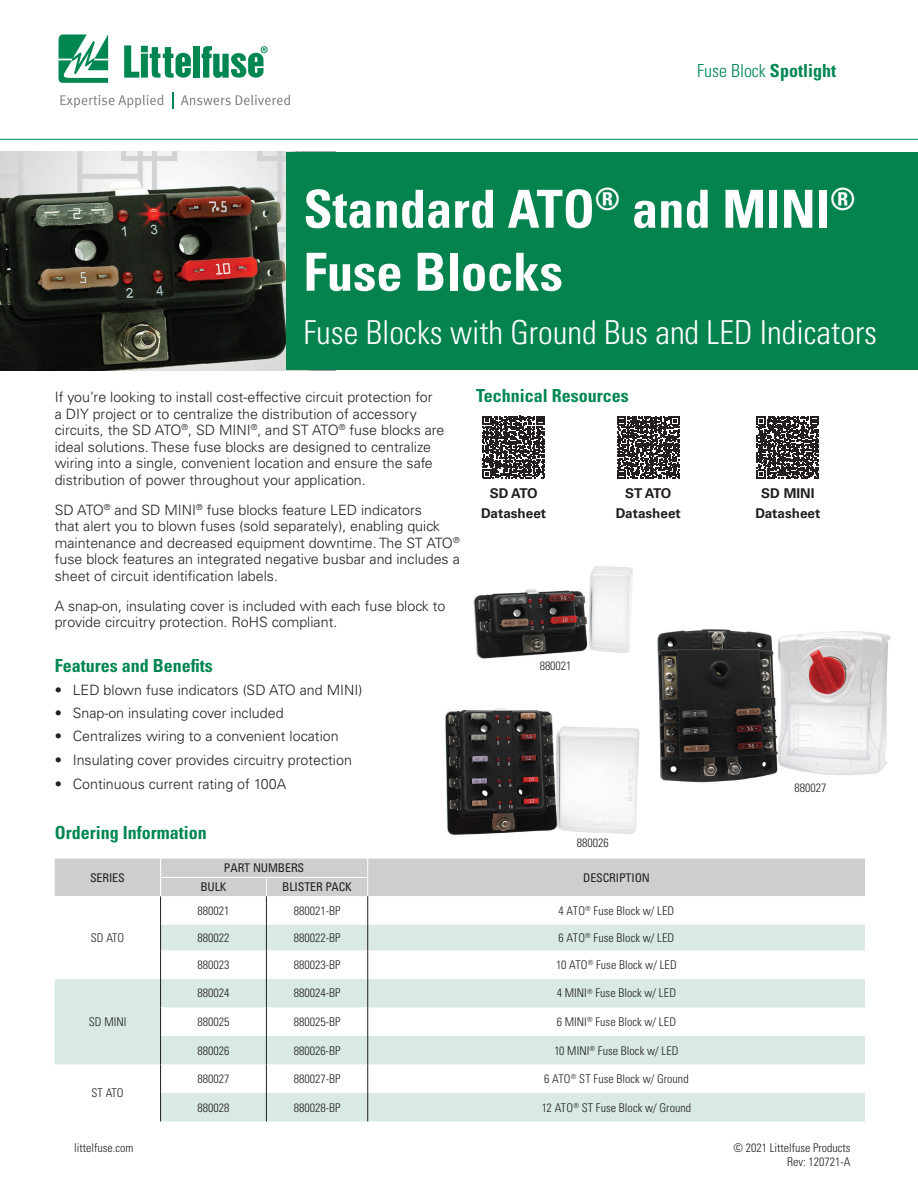
<style>
.page{position:relative;width:918px;height:1188px;background:#fff}
.page>*{position:absolute;margin:0;border:0;box-sizing:border-box;transform-origin:0 0}
.t1{font:700 condensed 52.5px/63px "Univers LT Std";color:#fff}
.t2{font:300 condensed 33px "Univers LT Std";color:#fff}
.t3{font:700 condensed 18px "Univers LT Std";color:#008751}
.t4{font:300 condensed 18px "Univers LT Std";color:#008751}
.t5{font:300 14.25px/16.5px "Univers LT Std";color:#231f20}
.t6{font:700 13.5px/19.5px "Univers LT Std";color:#231f20;text-align:center}
.t7{font:300 condensed 12px/13.5px "Univers LT Std";color:#231f20;text-align:right}
.t8{font:condensed 12px "Univers LT Std";letter-spacing:-.01em;color:#231f20}
.s1{font-weight:700}
</style>
<div class="page">
<img style="left:445px;top:708px;width:195px;height:127px">
<svg style="left:59px;top:34px;width:49px;height:49px"></svg>
<div style="left:193px;top:46px;width:6px;height:32px;background:#008751"></div>
<svg style="left:202px;top:46px;width:66px;height:32px"></svg>
<svg style="left:124px;top:45px;width:67px;height:33px"></svg>
<svg style="left:60px;top:95px;width:103px;height:13px"></svg>
<svg style="left:172px;top:92px;width:1px;height:17px"></svg>
<svg style="left:181px;top:95px;width:109px;height:10px"></svg>
<hr style="left:0;top:139px;width:918px;height:1px;background:#008751">
<svg style="left:483px;top:416px;width:62px;height:62px"></svg>
<svg style="left:55px;top:859px;width:810px;height:262px"></svg>
<img style="left:0;top:152px;width:336px;height:218px">
<div style="left:286px;top:152px;width:632px;height:217px;background:#04834f"></div>
<svg style="left:617px;top:416px;width:62px;height:63px"></svg>
<svg style="left:757px;top:416px;width:62px;height:63px"></svg>
<img style="left:473px;top:566px;width:160px;height:93px">
<img style="left:657px;top:629px;width:234px;height:154px">
<p class="t4" style="left:697px;top:60px;width:140px">Fuse Block <span class="s1">Spotlight</span></p>
<h1 class="t1" style="left:303px;top:177px;width:554px">Standard ATO<sup>®</sup> and MINI<sup>®<br></sup>Fuse Blocks</h1>
<h2 class="t2" style="left:303px;top:312px;width:575px">Fuse Blocks with Ground Bus and LED Indicators</h2>
<p class="t5" style="left:55px;top:389px;width:391px">If you’re looking to install cost-effective circuit protection for<br>a DIY project or to centralize the distribution of accessory circuits, the SD ATO<sup>®</sup>, SD MINI<sup>®</sup>, and ST ATO<sup>®</sup> fuse blocks are ideal solutions. These fuse blocks are designed to centralize wiring into a single, convenient location and ensure the safe distribution of power throughout your application.</p>
<p class="t5" style="left:55px;top:501px;width:407px">SD ATO<sup>®</sup> and SD MINI<sup>®</sup> fuse blocks feature LED indicators<br>that alert you to blown fuses (sold separately), enabling quick maintenance and decreased equipment downtime. The ST ATO<sup>® </sup>fuse block features an integrated negative busbar and includes a sheet of circuit identification labels.</p>
<p class="t5" style="left:55px;top:597px;width:392px">A snap-on, insulating cover is included with each fuse block to provide circuitry protection. RoHS compliant.</p>
<p class="t3" style="left:55px;top:655px;width:159px">Features and Benefits</p>
<p class="t5" style="left:55px;top:682px;width:309px">• LED blown fuse indicators (SD ATO and MINI)</p>
<p class="t5" style="left:55px;top:705px;width:230px">• Snap-on insulating cover included</p>
<p class="t5" style="left:55px;top:728px;width:285px">• Centralizes wiring to a convenient location</p>
<p class="t5" style="left:55px;top:751px;width:299px">• Insulating cover provides circuitry protection</p>
<p class="t5" style="left:55px;top:776px;width:233px">• Continuous current rating of 100A</p>
<p class="t3" style="left:55px;top:821px;width:153px">Ordering Information</p>
<p class="t8" style="left:90px;top:870px;width:36px">SERIES</p>
<p class="t8" style="left:224px;top:860px;width:82px">PART NUMBERS</p>
<p class="t8" style="left:200px;top:879px;width:28px">BULK</p>
<p class="t8" style="left:282px;top:879px;width:71px">BLISTER PACK</p>
<p class="t3" style="left:476px;top:385px;width:154px">Technical Resources</p>
<p class="t6" style="left:481px;top:484px;width:66px">SD ATO<br>Datasheet</p>
<p class="t6" style="left:616px;top:484px;width:66px">ST ATO<br>Datasheet</p>
<p class="t6" style="left:755px;top:484px;width:66px">SD MINI<br>Datasheet</p>
<p class="t7" style="left:540px;top:659px;width:33px">880021</p>
<p class="t7" style="left:577px;top:836px;width:33px">880026</p>
<p class="t7" style="left:795px;top:781px;width:33px">880027</p>
<p class="t8" style="left:583px;top:870px;width:68px">DESCRIPTION</p>
<p class="t7" style="left:91px;top:931px;width:35px">SD ATO</p>
<p class="t7" style="left:89px;top:1015px;width:39px">SD MINI</p>
<p class="t7" style="left:92px;top:1086px;width:34px">ST ATO</p>
<p class="t7" style="left:74px;top:1141px;width:61px">littelfuse.com</p>
<p class="t7" style="left:198px;top:904px;width:33px">880021</p>
<p class="t7" style="left:294px;top:904px;width:48px">880021-BP</p>
<p class="t7" style="left:559px;top:904px;width:117px">4 ATO<sup>®</sup> Fuse Block w/ LED</p>
<p class="t7" style="left:197px;top:931px;width:33px">880022</p>
<p class="t7" style="left:294px;top:931px;width:48px">880022-BP</p>
<p class="t7" style="left:559px;top:931px;width:117px">6 ATO<sup>®</sup> Fuse Block w/ LED</p>
<p class="t7" style="left:197px;top:958px;width:33px">880023</p>
<p class="t7" style="left:294px;top:958px;width:48px">880023-BP</p>
<p class="t7" style="left:556px;top:958px;width:122px">10 ATO<sup>®</sup> Fuse Block w/ LED</p>
<p class="t7" style="left:198px;top:987px;width:33px">880024</p>
<p class="t7" style="left:294px;top:987px;width:48px">880024-BP</p>
<p class="t7" style="left:557px;top:987px;width:121px">4 MINI<sup>®</sup> Fuse Block w/ LED</p>
<p class="t7" style="left:198px;top:1015px;width:33px">880025</p>
<p class="t7" style="left:294px;top:1015px;width:48px">880025-BP</p>
<p class="t7" style="left:557px;top:1015px;width:121px">6 MINI<sup>®</sup> Fuse Block w/ LED</p>
<p class="t7" style="left:198px;top:1044px;width:33px">880026</p>
<p class="t7" style="left:294px;top:1044px;width:48px">880026-BP</p>
<p class="t7" style="left:554px;top:1044px;width:126px">10 MINI<sup>®</sup> Fuse Block w/ LED</p>
<p class="t7" style="left:198px;top:1072px;width:33px">880027</p>
<p class="t7" style="left:294px;top:1072px;width:48px">880027-BP</p>
<p class="t7" style="left:544px;top:1072px;width:146px">6 ATO<sup>®</sup> ST Fuse Block w/ Ground</p>
<p class="t7" style="left:197px;top:1101px;width:33px">880028</p>
<p class="t7" style="left:294px;top:1101px;width:48px">880028-BP</p>
<p class="t7" style="left:542px;top:1101px;width:151px">12 ATO<sup>®</sup> ST Fuse Block w/ Ground</p>
<p class="t7" style="left:734px;top:1141px;width:118px">© 2021 Littelfuse Products<br>Rev: 120721-A</p>
</div>
